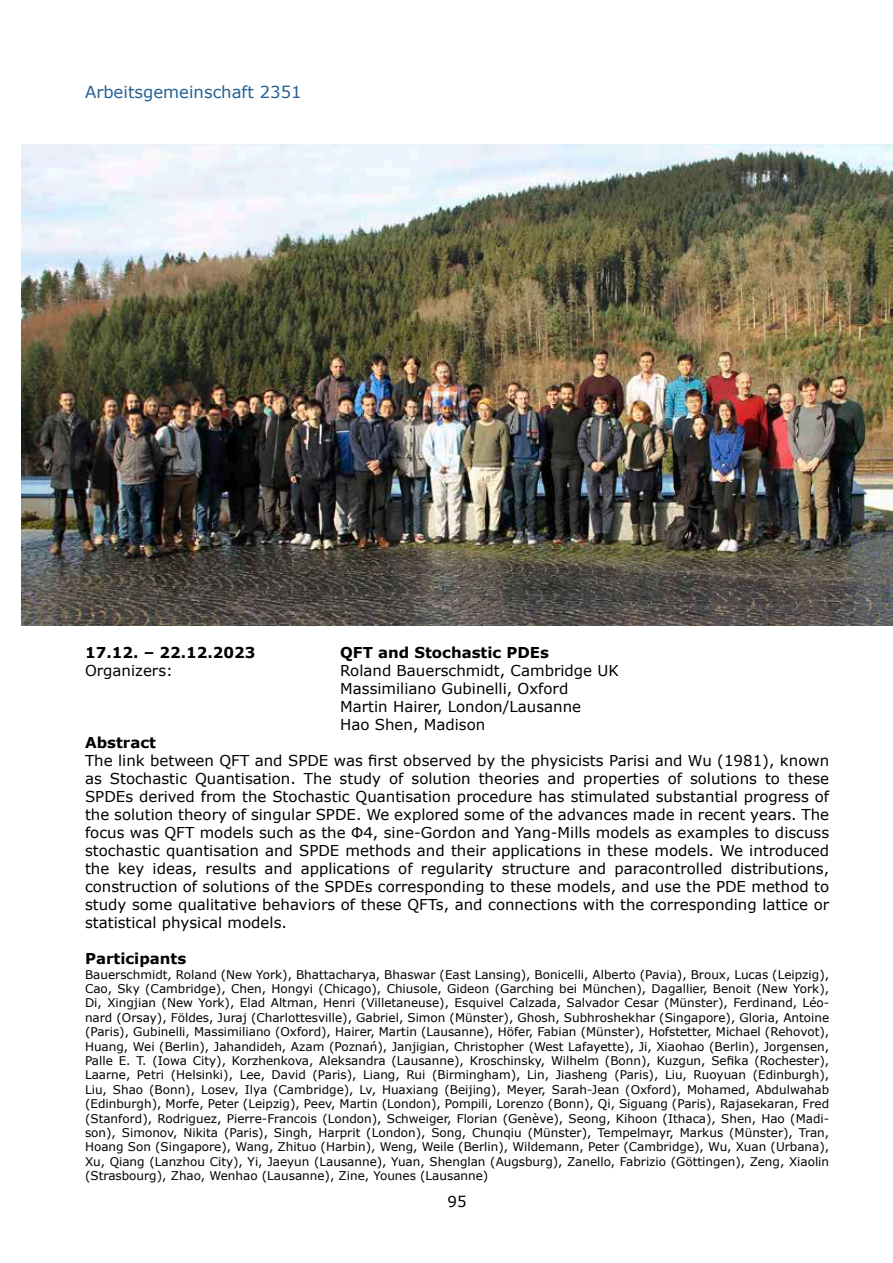
<style>
.page{position:relative;width:893px;height:1263px;background:#fff}
.page>*{position:absolute;margin:0;border:0;box-sizing:border-box;transform-origin:0 0}
.t1{font:16.5px "Verdana";color:#256193}
.t2{font:15px/18px "Verdana";color:#000}
.t3{font:700 15px "Verdana";color:#000}
.t4{font:12px/14.4px "Verdana";color:#000;text-align:justify}
</style>
<div class="page">
<img style="left:21px;top:145px;width:872px;height:480px">
<h1 class="t1" style="left:85px;top:81px;width:218px">Arbeitsgemeinschaft 2351</h1>
<p class="t3" style="left:85px;top:642px;width:172px">17.12. – 22.12.2023</p>
<p class="t3" style="left:340px;top:642px;width:210px">QFT and Stochastic PDEs</p>
<p class="t2" style="left:85px;top:662px;width:89px">Organizers:</p>
<p class="t2" style="left:340px;top:662px;width:280px">Roland Bauerschmidt, Cambridge UK<br>Massimiliano Gubinelli, Oxford<br>Martin Hairer, London/Lausanne<br>Hao Shen, Madison</p>
<p class="t3" style="left:85px;top:732px;width:72px">Abstract</p>
<p class="t2" style="left:85px;top:752px;width:746px;text-align:justify">The link between QFT and SPDE was first observed by the physicists Parisi and Wu (1981), known as Stochastic Quantisation. The study of solution theories and properties of solutions to these SPDEs derived from the Stochastic Quantisation procedure has stimulated substantial progress of the solution theory of singular SPDE. We explored some of the advances made in recent years. The focus was QFT models such as the Φ4, sine-Gordon and Yang-Mills models as examples to discuss stochastic quantisation and SPDE methods and their applications in these models. We introduced the key ideas, results and applications of regularity structure and paracontrolled distributions, construction of solutions of the SPDEs corresponding to these models, and use the PDE method to study some qualitative behaviors of these QFTs, and connections with the corresponding lattice or statistical physical models.</p>
<p class="t3" style="left:85px;top:948px;width:103px">Participants</p>
<p class="t4" style="left:85px;top:967px;width:746px">Bauerschmidt, Roland (New York), Bhattacharya, Bhaswar (East Lansing), Bonicelli, Alberto (Pavia), Broux, Lucas (Leipzig), Cao, Sky (Cambridge), Chen, Hongyi (Chicago), Chiusole, Gideon (Garching bei München), Dagallier, Benoit (New York), Di, Xingjian (New York), Elad Altman, Henri (Villetaneuse), Esquivel Calzada, Salvador Cesar (Münster), Ferdinand, Léo&shy;nard (Orsay), Földes, Juraj (Charlottesville), Gabriel, Simon (Münster), Ghosh, Subhroshekhar (Singapore), Gloria, Antoine (Paris), Gubinelli, Massimiliano (Oxford), Hairer, Martin (Lausanne), Höfer, Fabian (Münster), Hofstetter, Michael (Rehovot), Huang, Wei (Berlin), Jahandideh, Azam (Poznań), Janjigian, Christopher (West Lafayette), Ji, Xiaohao (Berlin), Jorgensen, Palle E. T. (Iowa City), Korzhenkova, Aleksandra (Lausanne), Kroschinsky, Wilhelm (Bonn), Kuzgun, Sefika (Rochester), Laarne, Petri (Helsinki), Lee, David (Paris), Liang, Rui (Birmingham), Lin, Jiasheng (Paris), Liu, Ruoyuan (Edinburgh), Liu, Shao (Bonn), Losev, Ilya (Cambridge), Lv, Huaxiang (Beijing), Meyer, Sarah-Jean (Oxford), Mohamed, Abdulwahab (Edinburgh), Morfe, Peter (Leipzig), Peev, Martin (London), Pompili, Lorenzo (Bonn), Qi, Siguang (Paris), Rajasekaran, Fred (Stanford), Rodriguez, Pierre-Francois (London), Schweiger, Florian (Genève), Seong, Kihoon (Ithaca), Shen, Hao (Madi&shy;son), Simonov, Nikita (Paris), Singh, Harprit (London), Song, Chunqiu (Münster), Tempelmayr, Markus (Münster), Tran, Hoang Son (Singapore), Wang, Zhituo (Harbin), Weng, Weile (Berlin), Wildemann, Peter (Cambridge), Wu, Xuan (Urbana), Xu, Qiang (Lanzhou City), Yi, Jaeyun (Lausanne), Yuan, Shenglan (Augsburg), Zanello, Fabrizio (Göttingen), Zeng, Xiaolin (Strasbourg), Zhao, Wenhao (Lausanne), Zine, Younes (Lausanne)</p>
<p class="t2" style="left:448px;top:1193px;width:21px">95</p>
</div>
